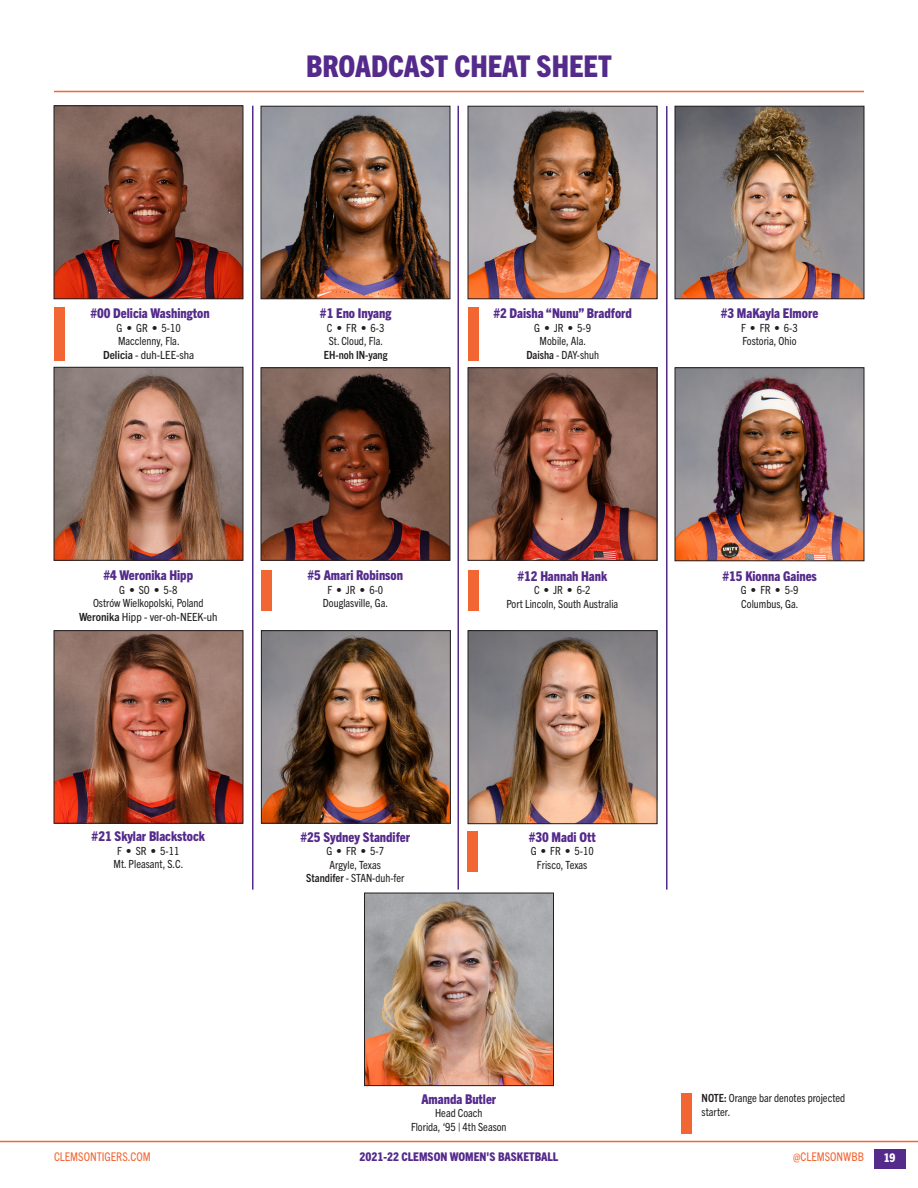
<style>
.page{position:relative;width:918px;height:1188px;background:#fff}
.page>*{position:absolute;margin:0;border:0;box-sizing:border-box;transform-origin:0 0}
.t1{font:800 condensed 30px "Trade Gothic Next LT Pro";color:#542a8b}
.t2{font:800 condensed 13.5px "Trade Gothic Next LT Pro";color:#542a8b}
.t3{font:800 condensed 12px "Trade Gothic Next LT Pro";color:#542a8b}
.t4{font:condensed 12px "Trade Gothic Next LT Pro";color:#f26633}
.t5{font:800 condensed 12px "Trade Gothic Next LT Pro";color:#fff}
.t6{font:condensed 11.25px/13.5px "Trade Gothic Next LT Pro";color:#231f20}
.t7{font:condensed 11.25px "Trade Gothic Next LT Pro";color:#231f20;scale:1.07 1}
.t8{font:700 condensed 11.25px "Trade Gothic Next LT Pro";color:#231f20}
.s1{font-weight:700}
</style>
<div class="page">
<hr style="left:0;top:1141px;width:918px;height:1px;background:#f26633">
<div style="left:874px;top:1149px;width:31px;height:20px;background:#542a8b"></div>
<hr style="left:54px;top:91px;width:810px;height:1px;background:#ef682f">
<img style="left:56px;top:107px;width:185px;height:190px">
<div style="left:54px;top:105px;width:189px;height:194px;border:1px solid #231f20"></div>
<img style="left:263px;top:108px;width:185px;height:189px">
<div style="left:261px;top:106px;width:189px;height:193px;border:1px solid #231f20"></div>
<img style="left:470px;top:108px;width:185px;height:189px">
<div style="left:468px;top:106px;width:189px;height:193px;border:1px solid #231f20"></div>
<img style="left:677px;top:108px;width:185px;height:189px">
<div style="left:675px;top:106px;width:189px;height:193px;border:1px solid #231f20"></div>
<img style="left:56px;top:369px;width:185px;height:190px">
<div style="left:54px;top:367px;width:189px;height:194px;border:1px solid #231f20"></div>
<img style="left:263px;top:369px;width:185px;height:190px">
<div style="left:261px;top:367px;width:189px;height:194px;border:1px solid #231f20"></div>
<img style="left:470px;top:369px;width:185px;height:190px">
<div style="left:468px;top:367px;width:189px;height:194px;border:1px solid #231f20"></div>
<img style="left:677px;top:369px;width:185px;height:190px">
<div style="left:675px;top:367px;width:189px;height:194px;border:1px solid #231f20"></div>
<hr style="left:252px;top:106px;width:2px;height:784px;background:#542a8b">
<hr style="left:458px;top:106px;width:1px;height:784px;background:#542a8b">
<hr style="left:666px;top:106px;width:2px;height:784px;background:#542a8b">
<div style="left:54px;top:308px;width:11px;height:53px;background:#f26633"></div>
<div style="left:261px;top:570px;width:11px;height:40px;background:#f26633"></div>
<img style="left:263px;top:632px;width:186px;height:190px">
<div style="left:261px;top:630px;width:190px;height:194px;border:1px solid #231f20"></div>
<img style="left:470px;top:632px;width:185px;height:190px">
<div style="left:468px;top:630px;width:189px;height:194px;border:1px solid #231f20"></div>
<img style="left:56px;top:632px;width:185px;height:190px">
<div style="left:54px;top:630px;width:189px;height:194px;border:1px solid #231f20"></div>
<div style="left:468px;top:831px;width:10px;height:41px;background:#f26633"></div>
<div style="left:468px;top:570px;width:10px;height:41px;background:#f26633"></div>
<div style="left:681px;top:1094px;width:11px;height:40px;background:#f26633"></div>
<img style="left:366px;top:895px;width:186px;height:189px">
<div style="left:364px;top:893px;width:190px;height:193px;border:1px solid #231f20"></div>
<div style="left:468px;top:308px;width:10px;height:53px;background:#f26633"></div>
<p class="t1" style="left:306px;top:46px;width:307px">BROADCAST CHEAT SHEET</p>
<p class="t2" style="left:90px;top:304px;width:121px">#00 Delicia Washington</p>
<p class="t6" style="left:117px;top:320px;width:66px">G • GR • 5-10</p>
<p class="t6" style="left:118px;top:334px;width:63px">Macclenny, Fla.</p>
<p class="t7" style="left:103px;top:347px;width:87px"><span class="s1">Delicia</span> - duh-LEE-sha</p>
<p class="t2" style="left:320px;top:304px;width:73px">#1 Eno Inyang</p>
<p class="t6" style="left:327px;top:320px;width:59px">C • FR • 6-3</p>
<p class="t6" style="left:329px;top:334px;width:56px">St. Cloud, Fla.</p>
<p class="t8" style="left:324px;top:347px;width:65px">EH-noh IN-yang</p>
<p class="t2" style="left:493px;top:304px;width:140px">#2 Daisha “Nunu” Bradford</p>
<p class="t6" style="left:534px;top:320px;width:58px">G • JR • 5-9</p>
<p class="t6" style="left:540px;top:334px;width:48px">Mobile, Ala.</p>
<p class="t6" style="left:526px;top:347px;width:74px"><span class="s1">Daisha</span> - DAY-shuh</p>
<p class="t2" style="left:103px;top:566px;width:91px">#4 Weronika Hipp</p>
<p class="t6" style="left:119px;top:582px;width:60px">G • SO • 5-8</p>
<p class="t6" style="left:93px;top:596px;width:112px">Ostrów Wielkopolski, Poland</p>
<p class="t7" style="left:79px;top:609px;width:131px"><span class="s1">Weronika</span> Hipp - ver-oh-NEEK-uh</p>
<p class="t2" style="left:92px;top:827px;width:115px">#21 Skylar Blackstock</p>
<p class="t6" style="left:117px;top:843px;width:64px">F • SR • 5-11</p>
<p class="t6" style="left:114px;top:857px;width:71px">Mt. Pleasant, S.C.</p>
<p class="t2" style="left:308px;top:566px;width:97px">#5 Amari Robinson</p>
<p class="t6" style="left:327px;top:582px;width:57px">F • JR • 6-0</p>
<p class="t6" style="left:323px;top:596px;width:66px">Douglasville, Ga.</p>
<p class="t2" style="left:300px;top:828px;width:111px">#25 Sydney Standifer</p>
<p class="t6" style="left:326px;top:844px;width:59px">G • FR • 5-7</p>
<p class="t6" style="left:330px;top:857px;width:53px">Argyle, Texas</p>
<p class="t6" style="left:306px;top:871px;width:100px"><span class="s1">Standifer</span> - STAN-duh-fer</p>
<p class="t2" style="left:517px;top:567px;width:91px">#12 Hannah Hank</p>
<p class="t6" style="left:534px;top:583px;width:58px">C • JR • 6-2</p>
<p class="t6" style="left:506px;top:596px;width:113px">Port Lincoln, South Australia</p>
<p class="t2" style="left:529px;top:828px;width:69px">#30 Madi Ott</p>
<p class="t6" style="left:531px;top:844px;width:65px">G • FR • 5-10</p>
<p class="t6" style="left:537px;top:857px;width:52px">Frisco, Texas</p>
<p class="t2" style="left:721px;top:304px;width:99px">#3 MaKayla Elmore</p>
<p class="t6" style="left:741px;top:320px;width:58px">F • FR • 6-3</p>
<p class="t6" style="left:742px;top:334px;width:56px">Fostoria, Ohio</p>
<p class="t2" style="left:722px;top:567px;width:96px">#15 Kionna Gaines</p>
<p class="t6" style="left:741px;top:583px;width:59px">G • FR • 5-9</p>
<p class="t6" style="left:741px;top:596px;width:59px">Columbus, Ga.</p>
<p class="t2" style="left:421px;top:1090px;width:76px">Amanda Butler</p>
<p class="t6" style="left:435px;top:1106px;width:49px">Head Coach</p>
<p class="t6" style="left:411px;top:1119px;width:97px">Florida, ‘95 | 4th Season</p>
<p class="t6" style="left:702px;top:1091px;width:145px"><span class="s1">NOTE:</span> Orange bar denotes projected starter.</p>
<p class="t4" style="left:54px;top:1149px;width:98px">CLEMSONTIGERS.COM</p>
<p class="t3" style="left:360px;top:1149px;width:200px">2021-22 CLEMSON WOMEN'S BASKETBALL</p>
<p class="t4" style="left:793px;top:1149px;width:72px">@CLEMSONWBB</p>
<p class="t5" style="left:884px;top:1149px;width:13px">19</p>
</div>
